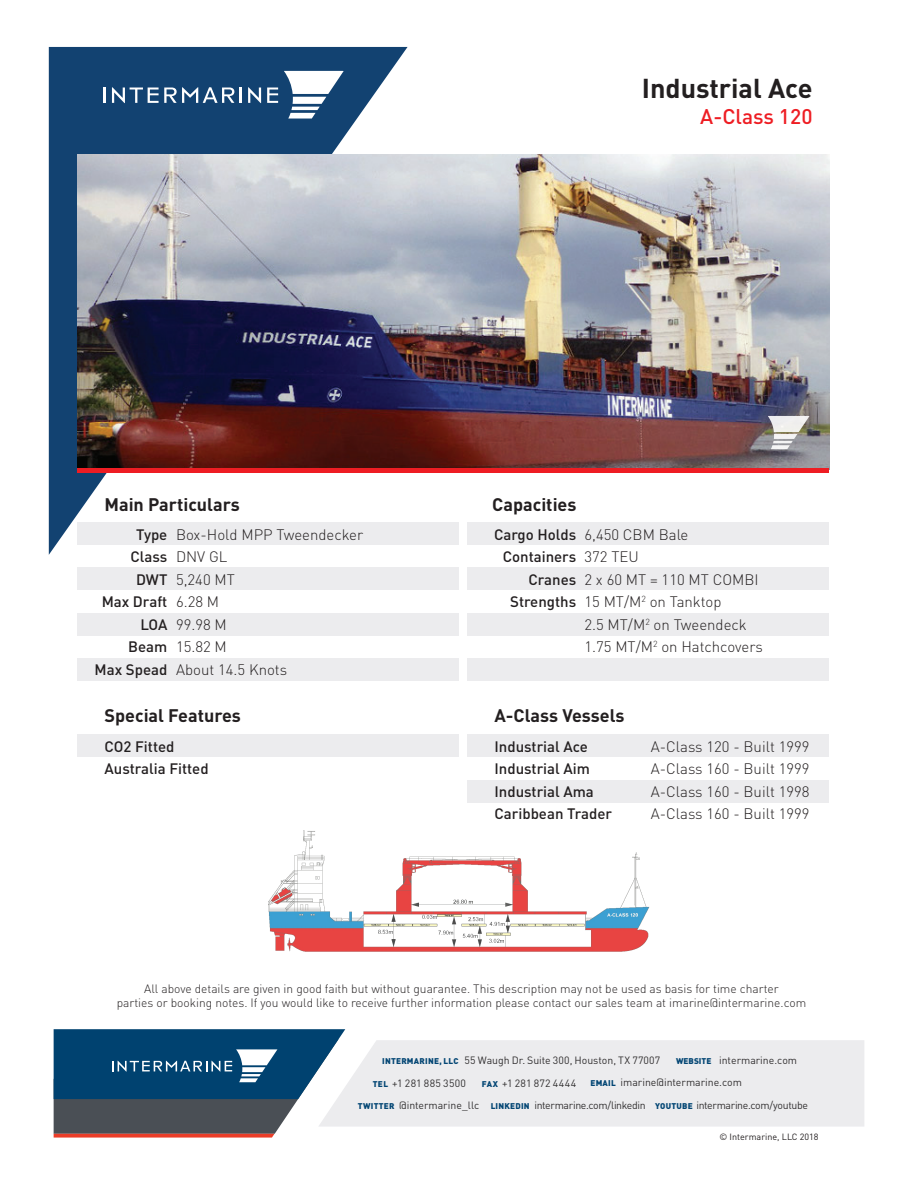
<style>
.page{position:relative;width:918px;height:1188px;background:#fff}
.page>*{position:absolute;margin:0;border:0;box-sizing:border-box;transform-origin:0 0}
.t1{font:700 27px "DIN";color:#231f20}
.t2{font:500 21px "DIN";color:#ee1d23}
.t3{font:700 18px "DIN";color:#231f20}
.t4{font:300 15px/22.5px "DIN";color:#231f20}
.t5{font:500 15px/22.5px "DIN";color:#231f20;text-align:right}
.t6{font:300 12px/14.4px "DIN";color:#231f20;text-align:center}
.t7{font:10.5px/22.8px "DIN";letter-spacing:-.005em;color:#312f30}
.t8{font:10.5px "DIN";letter-spacing:.025em;color:#312f30}
.t9{font:9px "DIN";color:#231f20}
.s1{font-weight:900;font-size:8.25px;color:#034674}
</style>
<div class="page">
<img style="left:268px;top:830px;width:382px;height:122px">
<svg style="left:49px;top:47px;width:359px;height:508px;fill:#124271"></svg>
<div style="left:77px;top:522px;width:382px;height:23px;background:#ececee"></div>
<div style="left:77px;top:567px;width:382px;height:23px;background:#ececee"></div>
<div style="left:77px;top:613px;width:382px;height:23px;background:#ececee"></div>
<div style="left:77px;top:659px;width:382px;height:22px;background:#ececee"></div>
<div style="left:77px;top:735px;width:382px;height:22px;background:#ececee"></div>
<div style="left:467px;top:522px;width:362px;height:23px;background:#ececee"></div>
<div style="left:467px;top:567px;width:362px;height:23px;background:#ececee"></div>
<div style="left:467px;top:613px;width:362px;height:23px;background:#ececee"></div>
<div style="left:467px;top:659px;width:362px;height:22px;background:#ececee"></div>
<img style="left:77px;top:154px;width:752px;height:314px">
<div style="left:467px;top:735px;width:362px;height:22px;background:#ececee"></div>
<div style="left:467px;top:780px;width:362px;height:23px;background:#ececee"></div>
<svg style="left:768px;top:416px;width:42px;height:33px"></svg>
<svg style="left:284px;top:71px;width:60px;height:48px"></svg>
<svg style="left:104px;top:88px;width:2px;height:15px"></svg>
<svg style="left:112px;top:87px;width:122px;height:16px"></svg>
<svg style="left:240px;top:88px;width:2px;height:15px"></svg>
<svg style="left:248px;top:87px;width:13px;height:16px"></svg>
<svg style="left:267px;top:88px;width:11px;height:15px"></svg>
<div style="left:77px;top:468px;width:752px;height:5px;background:#ee1d23"></div>
<div style="left:345px;top:1040px;width:519px;height:87px;background:#ececee"></div>
<svg style="left:54px;top:1029px;width:291px;height:109px;background:#43647e"></svg>
<p class="t3" style="left:104px;top:492px;width:137px">Main Particulars</p>
<h1 class="t1" style="left:642px;top:71px;width:172px">Industrial Ace</h1>
<h2 class="t2" style="left:700px;top:103px;width:114px">A-Class 120</h2>
<p class="t3" style="left:492px;top:492px;width:86px">Capacities</p>
<p class="t5" style="left:95px;top:523px;width:74px">Type<br>Class<br>DWT<br>Max Draft<br>LOA<br>Beam<br>Max Spead</p>
<p class="t4" style="left:176px;top:523px;width:189px">Box-Hold MPP Tweendecker<br>DNV GL<br>5,240 MT<br>6.28 M<br>99.98 M<br>15.82 M<br>About 14.5 Knots</p>
<p class="t4" style="left:584px;top:523px;width:180px">6,450 CBM Bale<br>372 TEU<br>2 x 60 MT = 110 MT COMBI<br>15 MT/M<sup>2</sup> on Tanktop<br>2.5 MT/M<sup>2</sup> on Tweendeck<br>1.75 MT/M<sup>2</sup> on Hatchcovers</p>
<p class="t5" style="left:494px;top:523px;width:84px">Cargo Holds<br>Containers<br>Cranes<br>Strengths</p>
<p class="t3" style="left:104px;top:704px;width:138px">Special Features</p>
<p class="t5" style="left:104px;top:735px;width:106px;text-align:left">CO2 Fitted<br>Australia Fitted</p>
<p class="t3" style="left:494px;top:704px;width:132px">A-Class Vessels</p>
<p class="t5" style="left:494px;top:735px;width:119px;text-align:left">Industrial Ace<br>Industrial Aim<br>Industrial Ama<br>Caribbean Trader</p>
<p class="t4" style="left:651px;top:735px;width:160px;text-align:justify">A-Class 120 - Built 1999<br>A-Class 160 - Built 1999<br>A-Class 160 - Built 1998<br>A-Class 160 - Built 1999</p>
<p class="t6" style="left:117px;top:981px;width:691px">All above details are given in good faith but without guarantee. This description may not be used as basis for time charter<br>parties or booking notes. If you would like to receive further information please contact our sales team at imarine@intermarine.com</p>
<p class="t7" style="left:382px;top:1049px;width:279px"><span class="s1">INTERMARINE, LLC</span> 55 Waugh Dr. Suite 300, Houston, TX 77007</p>
<p class="t7" style="left:676px;top:1049px;width:123px"><span class="s1">WEBSITE</span> intermarine.com</p>
<p class="t8" style="left:373px;top:1076px;width:95px"><span class="s1">TEL</span> +1 281 885 3500</p>
<p class="t7" style="left:482px;top:1071px;width:96px"><span class="s1">FAX</span> +1 281 872 4444</p>
<p class="t7" style="left:358px;top:1071px;width:452px;text-indent:233px"><span class="s1">EMAIL</span> imarine@intermarine.com<br><span class="s1">TWITTER</span> @intermarine_llc <span class="s1">LINKEDIN</span> intermarine.com/linkedin <span class="s1">YOUTUBE</span> intermarine.com/youtube</p>
<p class="t9" style="left:719px;top:1131px;width:101px">© Intermarine, LLC 2018</p>
</div>
